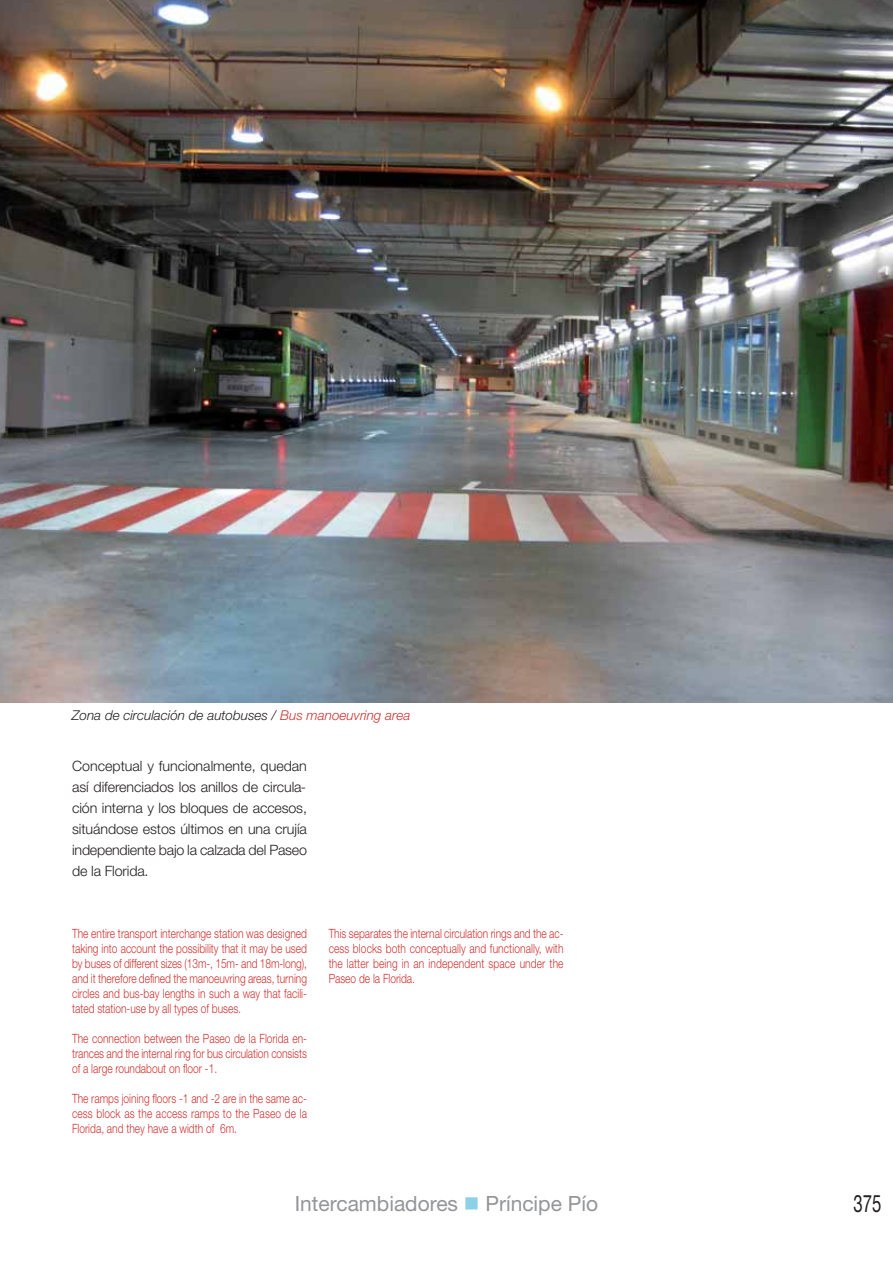
<style>
.page{position:relative;width:893px;height:1263px;background:#fff}
.page>*{position:absolute;margin:0;border:0;box-sizing:border-box;transform-origin:0 0}
.t1{font:24px "Helvetica Neue";color:#231f20;scale:.7 1}
.t2{font:21px "Helvetica Neue";color:#939598}
.t3{font:300 14.25px/21px "Helvetica Neue";letter-spacing:-.015em;color:#231f20;text-align:justify}
.t4{font:italic 300 13.5px "Helvetica Neue";color:#231f20}
.t5{font:300 12.75px/15px "Helvetica Neue";color:#ce3331;text-align:justify;scale:.8 1}
.s1{color:#ce3331}
</style>
<div class="page">
<img style="left:0;top:0;width:893px;height:703px">
<p class="t4" style="left:72px;top:711px;width:340px">Zona de circulación de autobuses / <span class="s1">Bus manoeuvring area</span></p>
<p class="t3" style="left:72px;top:757px;width:236px">Conceptual y funcionalmente, quedan así diferenciados los anillos de circula&shy;ción interna y los bloques de accesos, situándose estos últimos en una crujía independiente bajo la calzada del Paseo de la Florida.</p>
<p class="t5" style="left:72px;top:927px;width:295px">The entire transport interchange station was designed taking into account the possibility that it may be used by buses of different sizes (13m-, 15m- and 18m-long), and it therefore defined the manoeuvring areas, turning circles and bus-bay lengths in such a way that facili&shy;tated station-use by all types of buses.</p>
<p class="t5" style="left:72px;top:1032px;width:295px">The connection between the Paseo de la Florida en&shy;trances and the internal ring for bus circulation consists of a large roundabout on floor -1.</p>
<p class="t5" style="left:72px;top:1092px;width:295px">The ramps joining floors -1 and -2 are in the same ac&shy;cess block as the access ramps to the Paseo de la Florida, and they have a width of 6m.</p>
<p class="t5" style="left:329px;top:927px;width:295px">This separates the internal circulation rings and the ac&shy;cess blocks both conceptually and functionally, with the latter being in an independent space under the Paseo de la Florida.</p>
<h2 class="t2" style="left:295px;top:1196px;width:165px">Intercambiadores</h2>
<h2 class="t2" style="left:485px;top:1196px;width:114px">Príncipe Pío</h2>
<h1 class="t1" style="left:853px;top:1195px;width:41px">375</h1>
</div>
